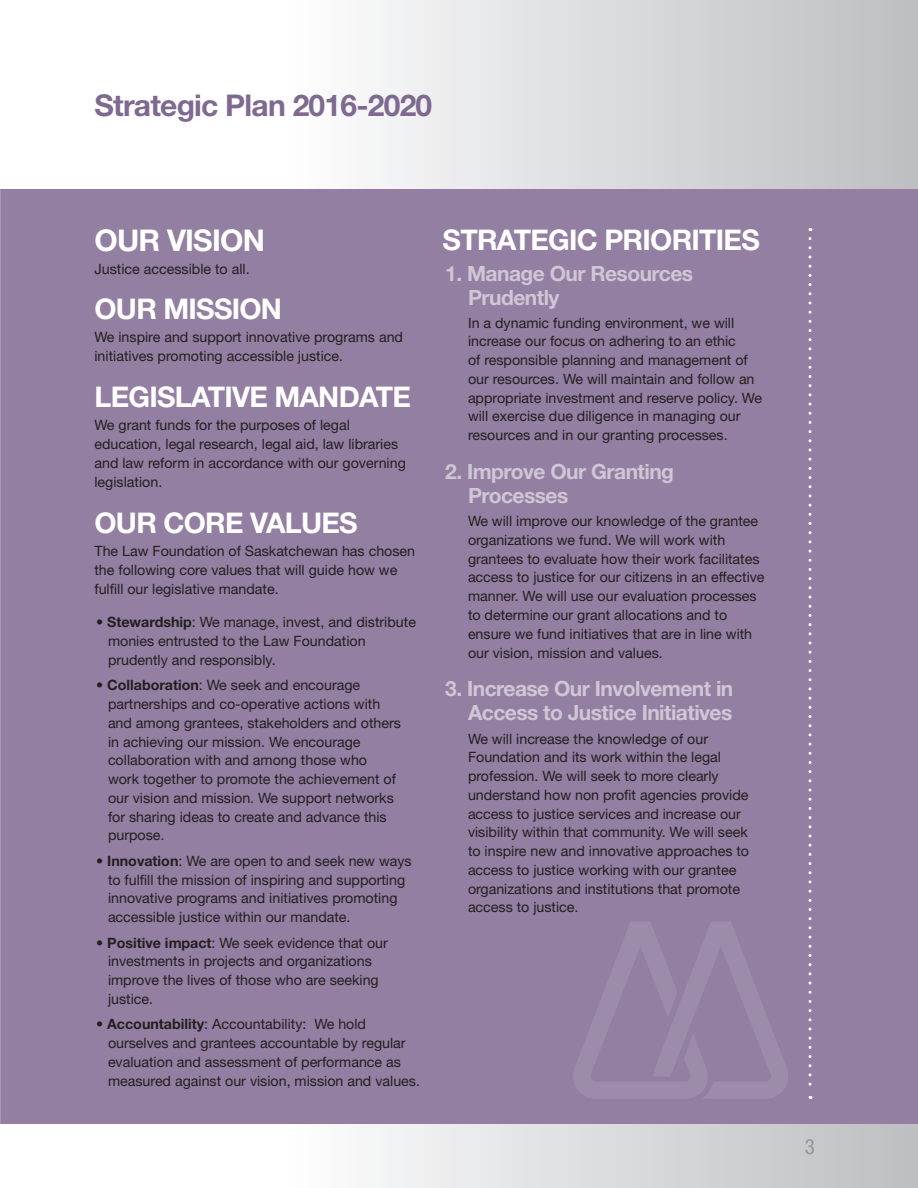
<style>
.page{position:relative;width:918px;height:1188px;background:#fff}
.page>*{position:absolute;margin:0;border:0;box-sizing:border-box;transform-origin:0 0}
.t1{font:700 30px "Helvetica Neue LT Std";letter-spacing:-.025em;color:#7e6991}
.t2{font:700 30px "Helvetica Neue LT Std";letter-spacing:-.025em;color:#fff}
.t3{font:700 28.5px "Helvetica Neue LT Std";letter-spacing:-.025em;color:#fff}
.t4{font:700 21px/24px "Helvetica Neue LT Std";letter-spacing:-.025em;color:#cfc7d5}
.t5{font:condensed 21px "Helvetica Neue LT Std";color:#939598}
.t6{font:14.25px/18.8px "Helvetica Neue LT Std";color:#231f20}
.s1{font-weight:700}
</style>
<div class="page">
<div style="left:0;top:0;width:918px;height:1188px;background:linear-gradient(to right,#fff,#c2c3c6)"></div>
<div style="left:0;top:189px;width:918px;height:934px;background:#927fa1"></div>
<svg style="left:808px;top:239px;width:4px;height:860px"></svg>
<svg style="left:573px;top:922px;width:215px;height:177px"></svg>
<h1 class="t1" style="left:94px;top:87px;width:339px">Strategic Plan 2016-2020</h1>
<h1 class="t2" style="left:94px;top:222px;width:172px">OUR VISION</h1>
<p class="t6" style="left:94px;top:259px;width:157px">Justice accessible to all.</p>
<h2 class="t3" style="left:94px;top:291px;width:189px">OUR MISSION</h2>
<p class="t6" style="left:94px;top:327px;width:310px">We inspire and support innovative programs and initiatives promoting accessible justice.</p>
<h2 class="t3" style="left:94px;top:380px;width:318px">LEGISLATIVE MANDATE</h2>
<p class="t6" style="left:94px;top:416px;width:313px">We grant funds for the purposes of legal education, legal research, legal aid, law libraries and law reform in accordance with our governing legislation.</p>
<h2 class="t3" style="left:94px;top:505px;width:265px">OUR CORE VALUES</h2>
<p class="t6" style="left:94px;top:542px;width:322px">The Law Foundation of Saskatchewan has chosen the following core values that will guide how we fulfill our legislative mandate.</p>
<p class="t6" style="left:108px;top:613px;width:309px;text-indent:-12px">• <span class="s1">Stewardship</span>: We manage, invest, and distribute monies entrusted to the Law Foundation prudently and responsibly.</p>
<p class="t6" style="left:108px;top:676px;width:294px;text-indent:-12px">• <span class="s1">Collaboration</span>: We seek and encourage partnerships and co-operative actions with and among grantees, stakeholders and others in achieving our mission. We encourage collaboration with and among those who work together to promote the achievement of our vision and mission. We support networks for sharing ideas to create and advance this purpose.</p>
<p class="t6" style="left:108px;top:851px;width:305px;text-indent:-12px">• <span class="s1">Innovation</span>: We are open to and seek new ways to fulfill the mission of inspiring and supporting innovative programs and initiatives promoting accessible justice within our mandate.</p>
<p class="t6" style="left:108px;top:933px;width:281px;text-indent:-12px">• <span class="s1">Positive impact</span>: We seek evidence that our investments in projects and organizations improve the lives of those who are seeking justice.</p>
<p class="t6" style="left:108px;top:1015px;width:314px;text-indent:-12px">• <span class="s1">Accountability</span>: Accountability: We hold ourselves and grantees accountable by regular evaluation and assessment of performance as measured against our vision, mission and values.</p>
<h2 class="t3" style="left:443px;top:222px;width:319px">STRATEGIC PRIORITIES</h2>
<h3 class="t4" style="left:468px;top:261px;width:227px;text-indent:-23px">1. Manage Our Resources<br>Prudently</h3>
<p class="t6" style="left:468px;top:313px;width:296px">In a dynamic funding environment, we will increase our focus on adhering to an ethic<br>of responsible planning and management of our resources. We will maintain and follow an appropriate investment and reserve policy. We will exercise due diligence in managing our resources and in our granting processes.</p>
<h3 class="t4" style="left:468px;top:459px;width:208px;text-indent:-23px">2. Improve Our Granting<br>Processes</h3>
<p class="t6" style="left:468px;top:512px;width:298px">We will improve our knowledge of the grantee organizations we fund. We will work with grantees to evaluate how their work facilitates access to justice for our citizens in an effective manner. We will use our evaluation processes to determine our grant allocations and to ensure we fund initiatives that are in line with our vision, mission and values.</p>
<h3 class="t4" style="left:445px;top:677px;width:290px;text-align:right">3. Increase Our Involvement in<br>Access to Justice Initiatives</h3>
<p class="t6" style="left:468px;top:729px;width:283px">We will increase the knowledge of our Foundation and its work within the legal profession. We will seek to more clearly understand how non profit agencies provide access to justice services and increase our visibility within that community. We will seek to inspire new and innovative approaches to access to justice working with our grantee organizations and institutions that promote access to justice.</p>
<h3 class="t5" style="left:805px;top:1135px;width:12px">3</h3>
</div>
